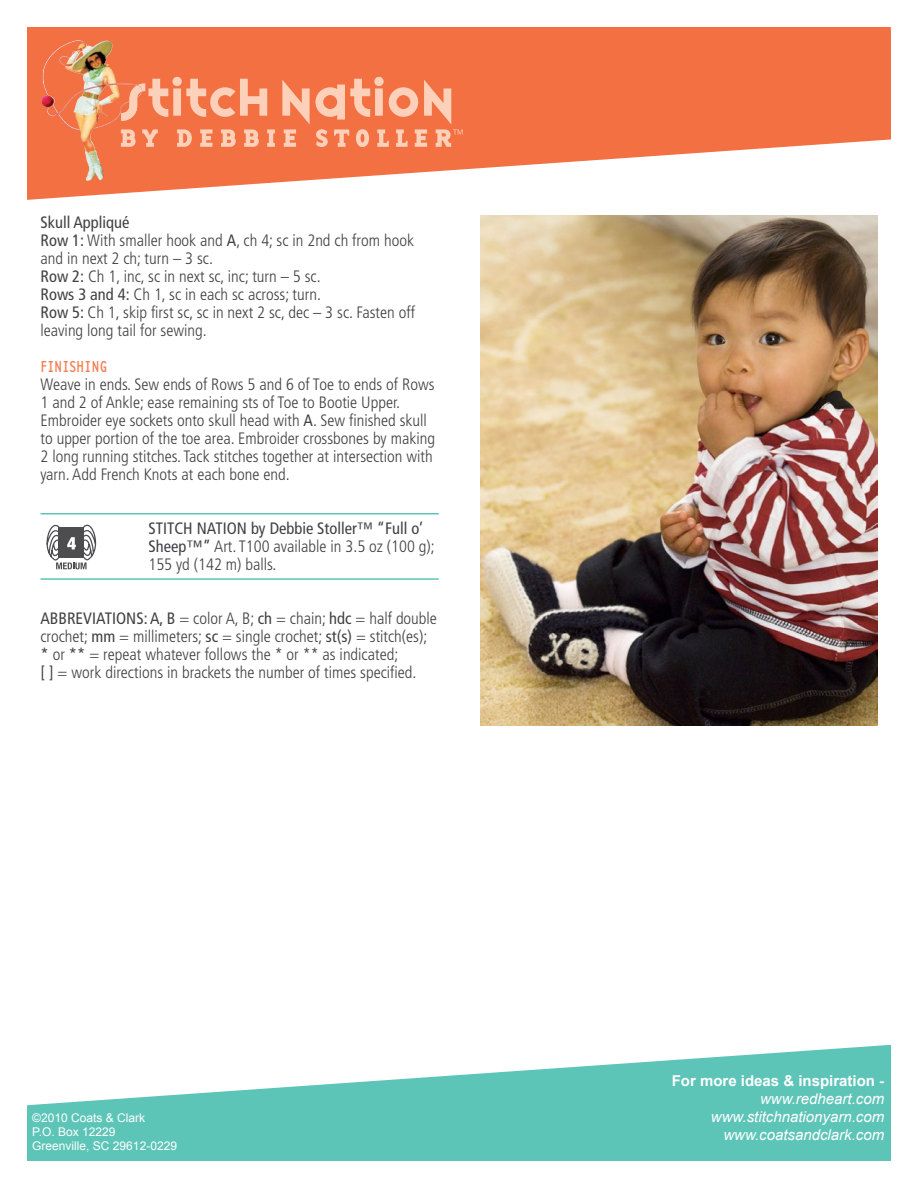
<style>
.page{position:relative;width:918px;height:1188px;background:#fff}
.page>*{position:absolute;margin:0;border:0;box-sizing:border-box;transform-origin:0 0}
.t1{font:300 condensed 16.5px/18px "Frutiger";color:#414042}
.t2{font:16.5px "Base Twelve Sans";color:#f47e52}
.t3{font:italic 15px/18px "Arial";color:#fff;text-align:right}
.t4{font:700 15px "Arial";color:#fff}
.t5{font:12px/14.4px "Arial";color:#fff}
.s1{font-weight:400}
</style>
<div class="page">
<svg style="left:27px;top:27px;width:864px;height:173px;fill:#f37043"></svg>
<svg style="left:27px;top:1044px;width:864px;height:117px;fill:#5dc4b8"></svg>
<img style="left:41px;top:40px;width:102px;height:141px">
<svg style="left:121px;top:129px;width:15px;height:18px"></svg>
<svg style="left:142px;top:129px;width:16px;height:18px"></svg>
<svg style="left:177px;top:129px;width:15px;height:18px"></svg>
<svg style="left:200px;top:129px;width:12px;height:18px"></svg>
<svg style="left:221px;top:129px;width:15px;height:18px"></svg>
<svg style="left:244px;top:129px;width:15px;height:18px"></svg>
<svg style="left:267px;top:129px;width:8px;height:18px"></svg>
<svg style="left:121px;top:77px;width:146px;height:44px;background:#f69470"></svg>
<svg style="left:282px;top:77px;width:181px;height:70px;background:#f6916b"></svg>
<hr style="left:40px;top:513px;width:399px;height:1px;background:#5dc4b8">
<hr style="left:40px;top:578px;width:399px;height:2px;background:#5dc4b8">
<svg style="left:46px;top:524px;width:51px;height:45px"></svg>
<img style="left:480px;top:215px;width:397px;height:511px">
<p class="t1" style="left:40px;top:213px;width:376px"><span class="s1">Skull Appliqué<br>Row 1:</span> With smaller hook and <span class="s1">A</span>, ch 4; sc in 2nd ch from hook and in next 2 ch; turn – 3 sc.<br><span class="s1">Row 2:</span> Ch 1, inc, sc in next sc, inc; turn – 5 sc.<br><span class="s1">Rows 3 and 4:</span> Ch 1, sc in each sc across; turn.<br><span class="s1">Row 5:</span> Ch 1, skip first sc, sc in next 2 sc, dec – 3 sc. Fasten off leaving long tail for sewing.</p>
<p class="t2" style="left:40px;top:356px;width:69px">FINISHING</p>
<p class="t1" style="left:40px;top:375px;width:396px">Weave in ends. Sew ends of Rows 5 and 6 of Toe to ends of Rows 1 and 2 of Ankle; ease remaining sts of Toe to Bootie Upper.<br>Embroider eye sockets onto skull head with <span class="s1">A</span>. Sew finished skull to upper portion of the toe area. Embroider crossbones by making 2 long running stitches. Tack stitches together at intersection with yarn. Add French Knots at each bone end.</p>
<p class="t1" style="left:148px;top:519px;width:288px"><span class="s1">STITCH NATION by Debbie Stoller™ “Full o’<br>Sheep™”</span> Art. T100 available in 3.5 oz (100 g);<br>155 yd (142 m) balls.</p>
<p class="t1" style="left:40px;top:609px;width:398px"><span class="s1">ABBREVIATIONS: A, B</span> = color A, B; <span class="s1">ch</span> = chain; <span class="s1">hdc</span> = half double crochet; <span class="s1">mm</span> = millimeters; <span class="s1">sc</span> = single crochet; <span class="s1">st(s)</span> = stitch(es); <span class="s1">*</span> or <span class="s1">**</span> = repeat whatever follows the * or ** as indicated;<br><span class="s1">[ ]</span> = work directions in brackets the number of times specified.</p>
<p class="t5" style="left:32px;top:1110px;width:146px">©2010 Coats &amp; Clark<br>P.O. Box 12229<br>Greenville, SC 29612-0229</p>
<p class="t4" style="left:672px;top:1072px;width:214px">For more ideas &amp; inspiration -</p>
<p class="t3" style="left:711px;top:1089px;width:175px">www.redheart.com www.stitchnationyarn.com www.coatsandclark.com</p>
</div>
